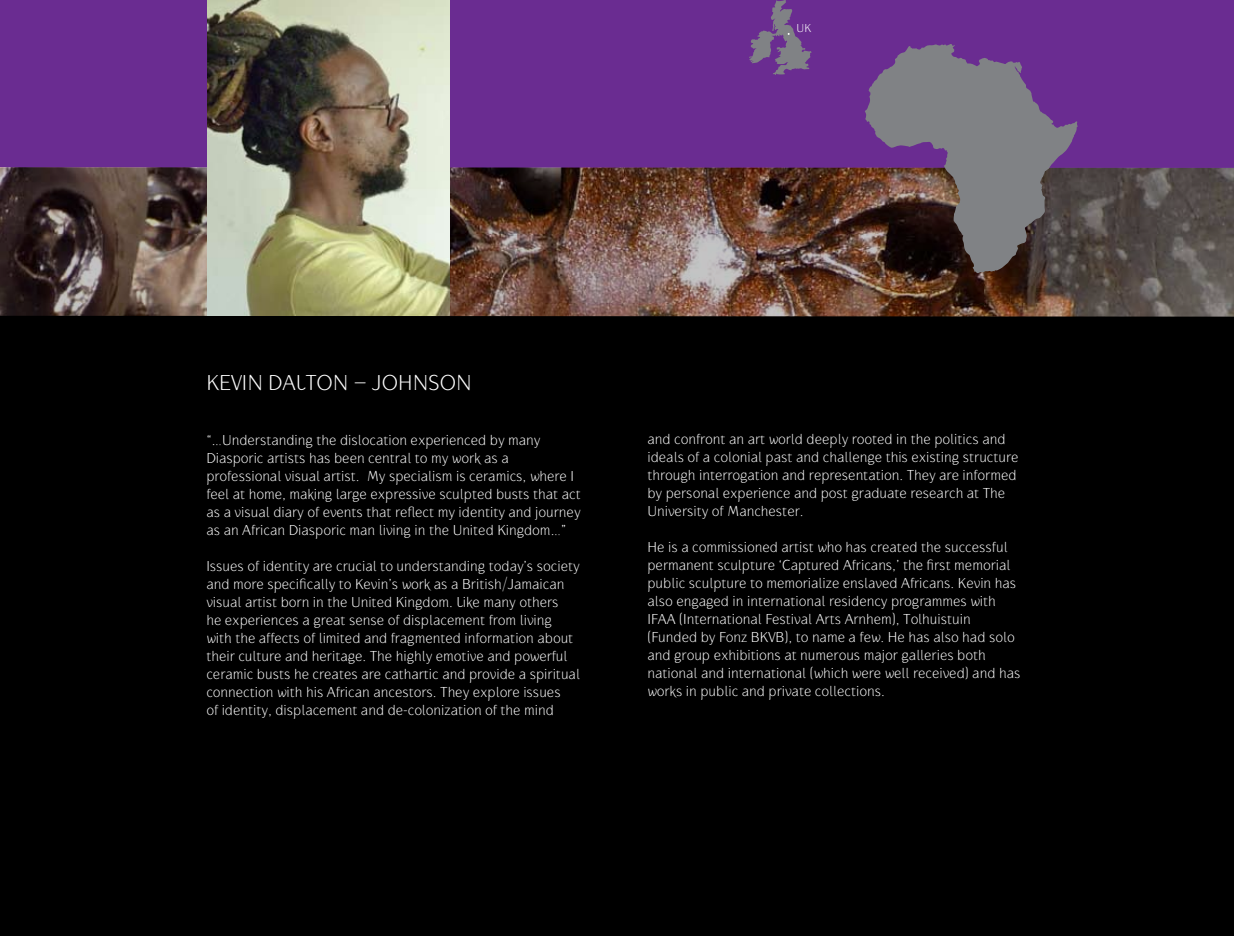
<style>
.page{position:relative;width:1234px;height:936px;background:#fff}
.page>*{position:absolute;margin:0;border:0;box-sizing:border-box;transform-origin:0 0}
.t1{font:100 22.5px "Gauntlet";color:#fff}
.t2{font:100 15px/18px "Gauntlet";color:#fff}
.t3{font:100 12px "Gauntlet";color:#fff}
</style>
<div class="page">
<div style="left:0;top:0;width:1233px;height:935px;background:#000"></div>
<div style="left:0;top:0;width:1233px;height:167px;background:#6a2c91"></div>
<img style="left:0;top:167px;width:1233px;height:149px">
<img style="left:207px;top:0;width:242px;height:316px">
<svg style="left:864px;top:44px;width:213px;height:229px;fill:#808285"></svg>
<svg style="left:749px;top:0;width:62px;height:75px"></svg>
<p class="t3" style="left:796px;top:21px;width:16px">UK</p>
<h1 class="t1" style="left:206px;top:370px;width:267px">KEVIN DALTON – JOHNSON</h1>
<p class="t2" style="left:206px;top:430px;width:376px">“…Understanding the dislocation experienced by many Diasporic artists has been central to my work as a professional visual artist. My specialism is ceramics, where I feel at home, making large expressive sculpted busts that act as a visual diary of events that reflect my identity and journey as an African Diasporic man living in the United Kingdom…”</p>
<p class="t2" style="left:206px;top:556px;width:375px">Issues of identity are crucial to understanding today’s society and more specifically to Kevin’s work as a British/Jamaican visual artist born in the United Kingdom. Like many others<br>he experiences a great sense of displacement from living with the affects of limited and fragmented information about their culture and heritage. The highly emotive and powerful ceramic busts he creates are cathartic and provide a spiritual connection with his African ancestors. They explore issues<br>of identity, displacement and de-colonization of the mind</p>
<p class="t2" style="left:647px;top:430px;width:372px">and confront an art world deeply rooted in the politics and ideals of a colonial past and challenge this existing structure through interrogation and representation. They are informed by personal experience and post graduate research at The University of Manchester.</p>
<p class="t2" style="left:647px;top:538px;width:374px">He is a commissioned artist who has created the successful permanent sculpture ‘Captured Africans,’ the first memorial public sculpture to memorialize enslaved Africans. Kevin has also engaged in international residency programmes with IFAA (International Festival Arts Arnhem), Tolhuistuin (Funded by Fonz BKVB), to name a few. He has also had solo and group exhibitions at numerous major galleries both national and international (which were well received) and has works in public and private collections.</p>
</div>
